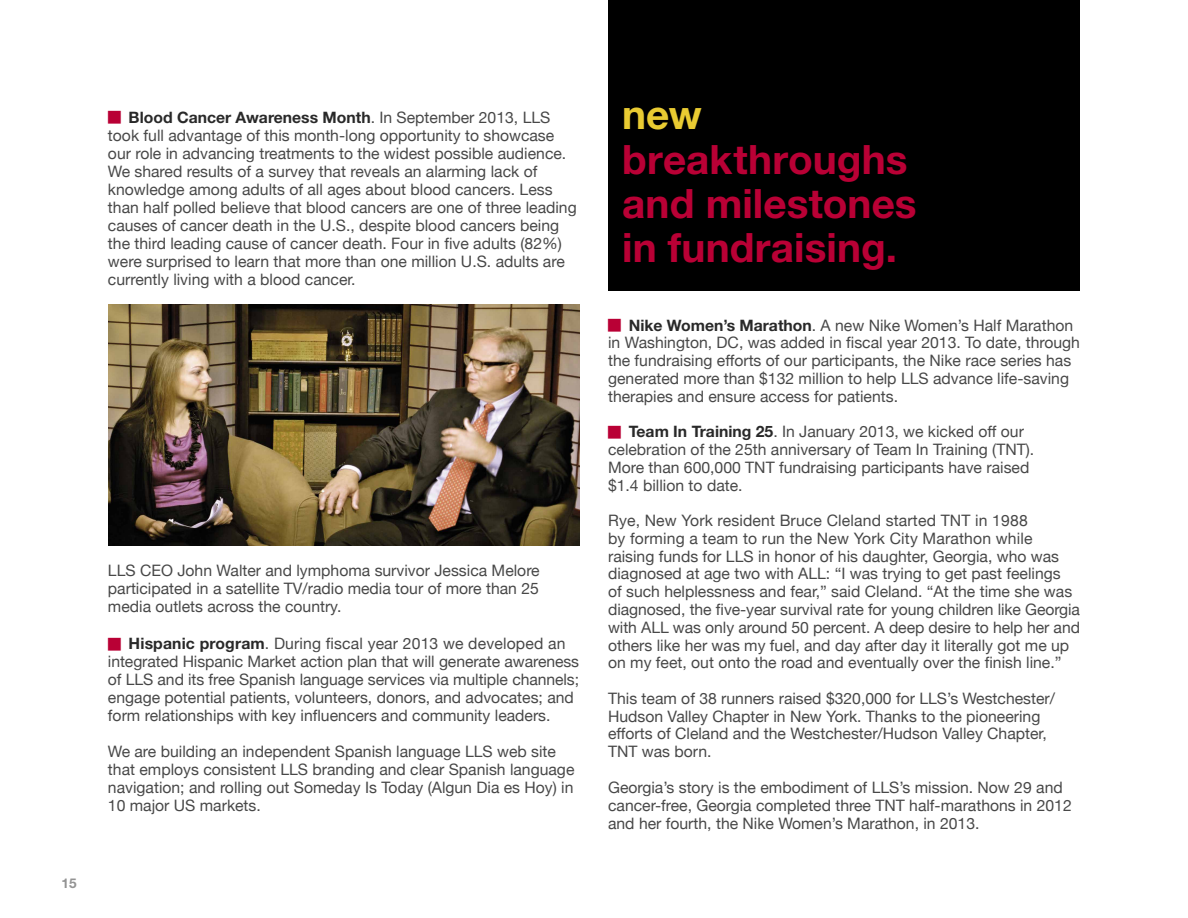
<style>
.page{position:relative;width:1188px;height:918px;background:#fff}
.page>*{position:absolute;margin:0;border:0;box-sizing:border-box;transform-origin:0 0}
.t1{font:700 40.5px/44.2px "Helvetica Neue";color:#b90035}
.t2{font:700 40.5px "Helvetica Neue";color:#e9cb32}
.t3{font:15.75px/17.9px "Helvetica Neue";color:#484848}
.t4{font:700 13.5px "Helvetica Neue";color:#939393}
.s1{font-weight:700;color:#292929}
</style>
<div class="page">
<hr style="left:0;top:0;width:1px;height:918px;background:#000">
<div style="left:608px;top:0;width:472px;height:291px;background:#000"></div>
<img style="left:108px;top:305px;width:472px;height:241px">
<p class="t4" style="left:62px;top:875px;width:16px">15</p>
<p class="t3" style="left:108px;top:108px;width:470px;text-indent:21px"><span class="s1">Blood Cancer Awareness Month</span>. In September 2013, LLS took full advantage of this month-long opportunity to showcase our role in advancing treatments to the widest possible audience.<br>We shared results of a survey that reveals an alarming lack of knowledge among adults of all ages about blood cancers. Less than half polled believe that blood cancers are one of three leading causes of cancer death in the U.S., despite blood cancers being the third leading cause of cancer death. Four in five adults (82%) were surprised to learn that more than one million U.S. adults are currently living with a blood cancer.</p>
<p class="t3" style="left:108px;top:561px;width:433px;text-align:justify">LLS CEO John Walter and lymphoma survivor Jessica Melore participated in a satellite TV/radio media tour of more than 25 media outlets across the country.</p>
<p class="t3" style="left:108px;top:634px;width:473px;text-indent:21px"><span class="s1">Hispanic program</span>. During fiscal year 2013 we developed an integrated Hispanic Market action plan that will generate awareness of LLS and its free Spanish language services via multiple channels; engage potential patients, volunteers, donors, and advocates; and form relationships with key influencers and community leaders.</p>
<p class="t3" style="left:108px;top:742px;width:468px">We are building an independent Spanish language LLS web site that employs consistent LLS branding and clear Spanish language navigation; and rolling out Someday Is Today (Algun Dia es Hoy) in 10 major US markets.</p>
<h1 class="t2" style="left:622px;top:90px;width:81px">new</h1>
<h1 class="t1" style="left:622px;top:136px;width:296px">breakthroughs and milestones in fundraising.</h1>
<p class="t3" style="left:608px;top:316px;width:473px;text-indent:21px"><span class="s1">Nike Women’s Marathon</span>. A new Nike Women’s Half Marathon in Washington, DC, was added in fiscal year 2013. To date, through the fundraising efforts of our participants, the Nike race series has generated more than $132 million to help LLS advance life-saving therapies and ensure access for patients.</p>
<p class="t3" style="left:608px;top:422px;width:428px;text-indent:21px"><span class="s1">Team In Training 25</span>. In January 2013, we kicked off our celebration of the 25th anniversary of Team In Training (TNT).<br>More than 600,000 TNT fundraising participants have raised $1.4 billion to date.</p>
<p class="t3" style="left:608px;top:511px;width:473px">Rye, New York resident Bruce Cleland started TNT in 1988<br>by forming a team to run the New York City Marathon while raising funds for LLS in honor of his daughter, Georgia, who was diagnosed at age two with ALL: “I was trying to get past feelings<br>of such helplessness and fear,” said Cleland. “At the time she was diagnosed, the five-year survival rate for young children like Georgia with ALL was only around 50 percent. A deep desire to help her and others like her was my fuel, and day after day it literally got me up on my feet, out onto the road and eventually over the finish line.”</p>
<p class="t3" style="left:608px;top:689px;width:448px">This team of 38 runners raised $320,000 for LLS’s Westchester/ Hudson Valley Chapter in New York. Thanks to the pioneering efforts of Cleland and the Westchester/Hudson Valley Chapter, TNT was born.</p>
<p class="t3" style="left:608px;top:778px;width:465px">Georgia’s story is the embodiment of LLS’s mission. Now 29 and cancer-free, Georgia completed three TNT half-marathons in 2012 and her fourth, the Nike Women’s Marathon, in 2013.</p>
</div>
